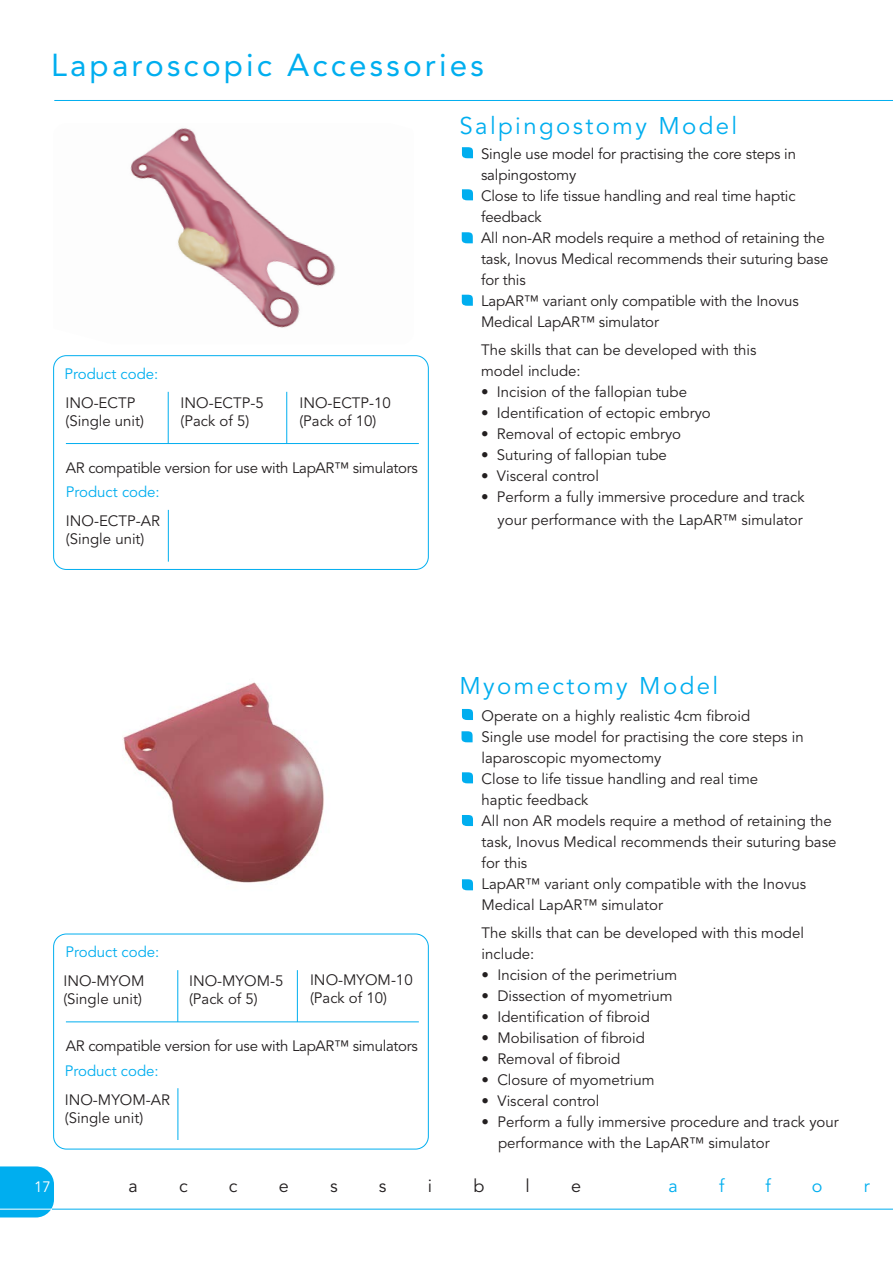
<style>
.page{position:relative;width:893px;height:1263px;background:#fff}
.page>*{position:absolute;margin:0;border:0;box-sizing:border-box;transform-origin:0 0}
.t1{font:31.5px "Avenir LT Std";letter-spacing:.1em;color:#00aeef}
.t2{font:24px "Avenir LT Std";letter-spacing:.1em;color:#00aeef}
.t3{font:18px "Avenir LT Std";color:#231f20}
.t4{font:18px "Avenir LT Std";color:#00aeef}
.t5{font:15px/18px "Avenir LT Std";color:#231f20}
.t6{font:15px "Avenir LT Std";letter-spacing:-.02em;color:#231f20}
.t7{font:15px "Avenir LT Std";color:#00aeef}
.t8{font:15px "Avenir LT Std";color:#fff}
</style>
<div class="page">
<div style="left:53px;top:355px;width:376px;height:215px;border:1px solid #00aeef;border-radius:13px"></div>
<hr style="left:168px;top:392px;width:1px;height:52px;background:#00aeef">
<hr style="left:286px;top:392px;width:1px;height:52px;background:#00aeef">
<div style="left:53px;top:934px;width:376px;height:215px;border:1px solid #00aeef;border-radius:13px"></div>
<hr style="left:177px;top:970px;width:1px;height:52px;background:#00aeef">
<hr style="left:297px;top:970px;width:1px;height:52px;background:#00aeef">
<hr style="left:54px;top:100px;width:839px;height:1px;background:#00aeef">
<hr style="left:52px;top:1209px;width:841px;height:1px;background:#00aeef">
<svg style="left:0;top:1166px;width:54px;height:51px;background:#10b3ef"></svg>
<hr style="left:0;top:1209px;width:52px;height:1px;background:#fff">
<hr style="left:66px;top:443px;width:353px;height:1px;background:#00aeef">
<hr style="left:168px;top:510px;width:1px;height:52px;background:#00aeef">
<hr style="left:66px;top:1021px;width:353px;height:1px;background:#00aeef">
<hr style="left:178px;top:1088px;width:1px;height:52px;background:#00aeef">
<img style="left:130px;top:128px;width:206px;height:200px">
<img style="left:122px;top:682px;width:202px;height:201px">
<svg style="left:462px;top:147px;width:11px;height:11px"></svg>
<svg style="left:462px;top:709px;width:11px;height:11px"></svg>
<svg style="left:462px;top:772px;width:11px;height:11px"></svg>
<svg style="left:462px;top:815px;width:11px;height:11px"></svg>
<svg style="left:462px;top:879px;width:11px;height:11px"></svg>
<svg style="left:462px;top:189px;width:11px;height:11px"></svg>
<svg style="left:462px;top:232px;width:11px;height:11px"></svg>
<svg style="left:462px;top:295px;width:11px;height:11px"></svg>
<svg style="left:461px;top:731px;width:12px;height:11px"></svg>
<p class="t1" style="left:51px;top:47px;width:434px">Laparoscopic Accessories</p>
<p class="t7" style="left:64px;top:365px;width:95px">Product code:</p>
<p class="t5" style="left:66px;top:394px;width:80px">INO-ECTP (Single unit)</p>
<p class="t5" style="left:181px;top:394px;width:85px">INO-ECTP-5 (Pack of 5)</p>
<p class="t5" style="left:299px;top:394px;width:93px">INO-ECTP-10 (Pack of 10)</p>
<p class="t6" style="left:66px;top:459px;width:353px">AR compatible version for use with LapAR™ simulators</p>
<p class="t5" style="left:66px;top:513px;width:95px">INO-ECTP-AR (Single unit)</p>
<p class="t7" style="left:66px;top:484px;width:95px">Product code:</p>
<p class="t2" style="left:459px;top:112px;width:279px">Salpingostomy Model</p>
<p class="t5" style="left:481px;top:145px;width:316px">Single use model for practising the core steps in</p>
<p class="t5" style="left:481px;top:166px;width:97px">salpingostomy</p>
<p class="t5" style="left:481px;top:187px;width:316px">Close to life tissue handling and real time haptic</p>
<p class="t5" style="left:481px;top:208px;width:62px">feedback</p>
<p class="t5" style="left:481px;top:229px;width:345px">All non-AR models require a method of retaining the</p>
<p class="t5" style="left:481px;top:250px;width:349px">task, Inovus Medical recommends their suturing base</p>
<p class="t5" style="left:481px;top:271px;width:46px">for this</p>
<p class="t5" style="left:481px;top:292px;width:319px">LapAR™ variant only compatible with the Inovus</p>
<p class="t5" style="left:481px;top:313px;width:179px">Medical LapAR™ simulator</p>
<p class="t5" style="left:481px;top:341px;width:277px">The skills that can be developed with this</p>
<p class="t5" style="left:481px;top:362px;width:101px">model include:</p>
<p class="t5" style="left:481px;top:383px;width:207px">• Incision of the fallopian tube</p>
<p class="t5" style="left:481px;top:404px;width:231px">• Identification of ectopic embryo</p>
<p class="t5" style="left:481px;top:425px;width:202px">• Removal of ectopic embryo</p>
<p class="t5" style="left:481px;top:446px;width:187px">• Suturing of fallopian tube</p>
<p class="t5" style="left:481px;top:467px;width:119px">• Visceral control</p>
<p class="t5" style="left:481px;top:488px;width:325px">• Perform a fully immersive procedure and track</p>
<p class="t5" style="left:498px;top:511px;width:307px">your performance with the LapAR™ simulator</p>
<p class="t7" style="left:66px;top:943px;width:95px">Product code:</p>
<p class="t5" style="left:63px;top:972px;width:82px">INO-MYOM (Single unit)</p>
<p class="t5" style="left:189px;top:972px;width:96px">INO-MYOM-5</p>
<p class="t5" style="left:189px;top:990px;width:70px">(Pack of 5)</p>
<p class="t5" style="left:310px;top:971px;width:104px">INO-MYOM-10 (Pack of 10)</p>
<p class="t6" style="left:66px;top:1037px;width:353px">AR compatible version for use with LapAR™ simulators</p>
<p class="t5" style="left:65px;top:1091px;width:107px">INO-MYOM-AR (Single unit)</p>
<p class="t7" style="left:65px;top:1062px;width:95px">Product code:</p>
<p class="t2" style="left:459px;top:672px;width:260px">Myomectomy Model</p>
<p class="t5" style="left:482px;top:707px;width:270px">Operate on a highly realistic 4cm fibroid</p>
<p class="t5" style="left:482px;top:728px;width:324px">Single use model for practising the core steps in</p>
<p class="t5" style="left:482px;top:749px;width:181px">laparoscopic myomectomy</p>
<p class="t5" style="left:482px;top:770px;width:278px">Close to life tissue handling and real time</p>
<p class="t5" style="left:482px;top:791px;width:108px">haptic feedback</p>
<p class="t5" style="left:482px;top:810px;width:356px;line-height:21px">All non AR models require a method of retaining the task, Inovus Medical recommends their suturing base for this</p>
<p class="t5" style="left:482px;top:875px;width:326px">LapAR™ variant only compatible with the Inovus</p>
<p class="t5" style="left:482px;top:896px;width:183px">Medical LapAR™ simulator</p>
<p class="t5" style="left:482px;top:923px;width:324px;line-height:21px">The skills that can be developed with this model include:</p>
<p class="t5" style="left:482px;top:966px;width:197px">• Incision of the perimetrium</p>
<p class="t5" style="left:482px;top:987px;width:193px">• Dissection of myometrium</p>
<p class="t5" style="left:482px;top:1008px;width:170px">• Identification of fibroid</p>
<p class="t5" style="left:482px;top:1029px;width:165px">• Mobilisation of fibroid</p>
<p class="t5" style="left:482px;top:1050px;width:140px">• Removal of fibroid</p>
<p class="t5" style="left:482px;top:1071px;width:175px">• Closure of myometrium</p>
<p class="t5" style="left:482px;top:1092px;width:119px">• Visceral control</p>
<p class="t5" style="left:498px;top:1112px;width:342px;line-height:21px;text-indent:-16px">• Perform a fully immersive procedure and track your performance with the LapAR™ simulator</p>
<p class="t8" style="left:34px;top:1178px;width:18px">17</p>
<p class="t3" style="left:128px;top:1176px;width:11px">a</p>
<p class="t3" style="left:179px;top:1176px;width:10px">c</p>
<p class="t3" style="left:229px;top:1176px;width:10px">c</p>
<p class="t3" style="left:279px;top:1176px;width:12px">e</p>
<p class="t3" style="left:330px;top:1176px;width:9px">s</p>
<p class="t3" style="left:379px;top:1176px;width:9px">s</p>
<p class="t3" style="left:428px;top:1176px;width:6px">i</p>
<p class="t3" style="left:473px;top:1176px;width:12px">b</p>
<p class="t3" style="left:526px;top:1176px;width:6px">l</p>
<p class="t3" style="left:571px;top:1176px;width:12px">e</p>
<p class="t4" style="left:669px;top:1176px;width:11px">a</p>
<p class="t4" style="left:719px;top:1176px;width:7px">f</p>
<p class="t4" style="left:765px;top:1176px;width:7px">f</p>
<p class="t4" style="left:812px;top:1176px;width:12px">o</p>
<p class="t4" style="left:864px;top:1176px;width:7px">r</p>
</div>
